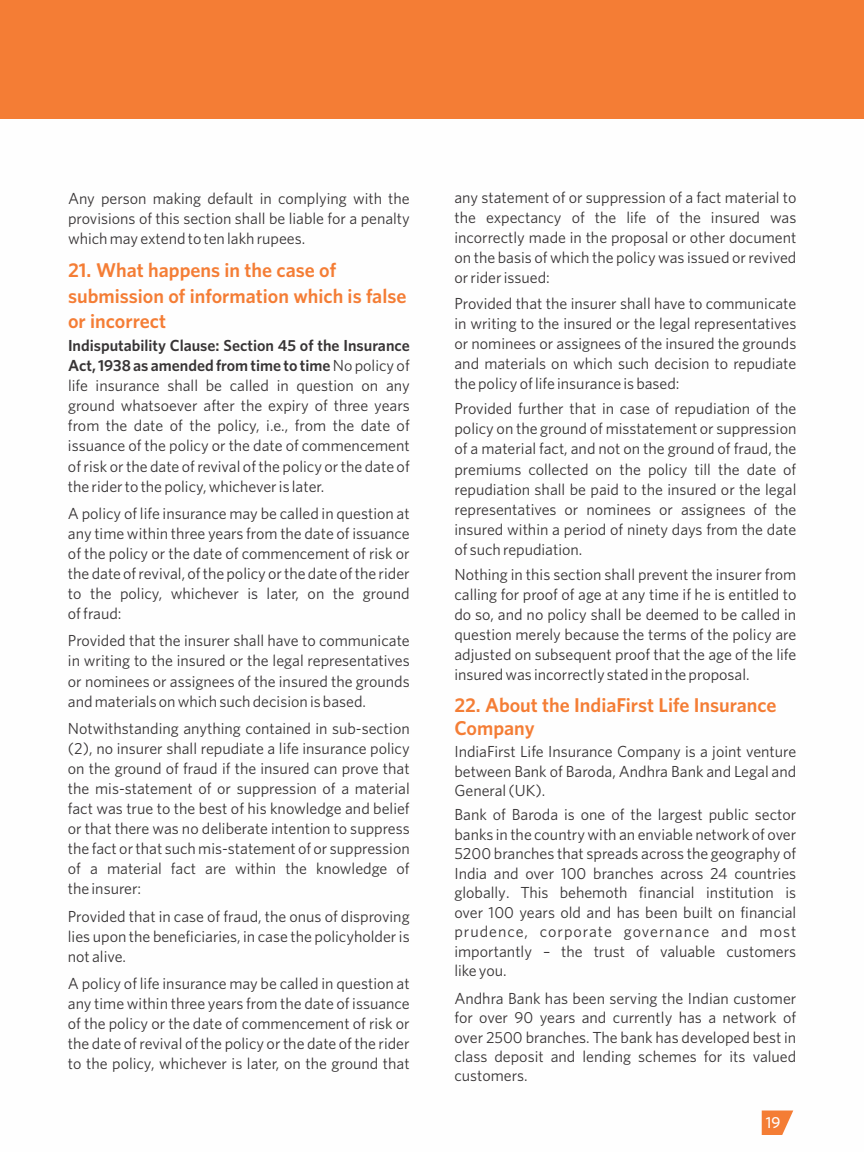
<style>
.page{position:relative;width:864px;height:1152px;background:#fff}
.page>*{position:absolute;margin:0;border:0;box-sizing:border-box;transform-origin:0 0}
.t1{font:600 20px/25.4px "Whitney";color:#f47d35}
.t2{font:16px/20px "Whitney";color:#373435;text-align:justify}
.t3{font:500 16px "Whitney";color:#fefefe}
.s1{font-weight:600}
</style>
<div class="page">
<div style="left:0;top:0;width:864px;height:119px;background:#f47d35"></div>
<svg style="left:762px;top:1111px;width:31px;height:24px"></svg>
<p class="t2" style="left:68px;top:189px;width:343px">Any person making default in complying with the provisions of this section shall be liable for a penalty which may extend to ten lakh rupees.</p>
<p class="t1" style="left:68px;top:259px;width:340px">21. What happens in the case of submission of information which is false or incorrect</p>
<p class="t2" style="left:68px;top:337px;width:343px"><span class="s1">Indisputability Clause: Section 45 of the Insurance Act, 1938 as amended from time to time</span> No policy of life insurance shall be called in question on any ground whatsoever after the expiry of three years from the date of the policy, i.e., from the date of issuance of the policy or the date of commencement of risk or the date of revival of the policy or the date of the rider to the policy, whichever is later.</p>
<p class="t2" style="left:68px;top:505px;width:343px">A policy of life insurance may be called in question at any time within three years from the date of issuance of the policy or the date of commencement of risk or the date of revival, of the policy or the date of the rider to the policy, whichever is later, on the ground of fraud:</p>
<p class="t2" style="left:68px;top:632px;width:343px">Provided that the insurer shall have to communicate in writing to the insured or the legal representatives or nominees or assignees of the insured the grounds and materials on which such decision is based.</p>
<p class="t2" style="left:68px;top:720px;width:343px">Notwithstanding anything contained in sub-section (2), no insurer shall repudiate a life insurance policy on the ground of fraud if the insured can prove that the mis-statement of or suppression of a material fact was true to the best of his knowledge and belief or that there was no deliberate intention to suppress the fact or that such mis-statement of or suppression of a material fact are within the knowledge of the insurer:</p>
<p class="t2" style="left:68px;top:907px;width:343px">Provided that in case of fraud, the onus of disproving lies upon the beneficiaries, in case the policyholder is not alive.</p>
<p class="t2" style="left:68px;top:975px;width:343px">A policy of life insurance may be called in question at any time within three years from the date of issuance of the policy or the date of commencement of risk or the date of revival of the policy or the date of the rider to the policy, whichever is later, on the ground that</p>
<p class="t2" style="left:454px;top:189px;width:343px">any statement of or suppression of a fact material to the expectancy of the life of the insured was incorrectly made in the proposal or other document on the basis of which the policy was issued or revived or rider issued:</p>
<p class="t2" style="left:454px;top:294px;width:343px">Provided that the insurer shall have to communicate in writing to the insured or the legal representatives or nominees or assignees of the insured the grounds and materials on which such decision to repudiate the policy of life insurance is based:</p>
<p class="t2" style="left:454px;top:400px;width:343px">Provided further that in case of repudiation of the policy on the ground of misstatement or suppression of a material fact, and not on the ground of fraud, the premiums collected on the policy till the date of repudiation shall be paid to the insured or the legal representatives or nominees or assignees of the insured within a period of ninety days from the date of such repudiation.</p>
<p class="t2" style="left:454px;top:566px;width:343px">Nothing in this section shall prevent the insurer from calling for proof of age at any time if he is entitled to do so, and no policy shall be deemed to be called in question merely because the terms of the policy are adjusted on subsequent proof that the age of the life insured was incorrectly stated in the proposal.</p>
<p class="t1" style="left:454px;top:695px;width:324px;line-height:23px">22. About the IndiaFirst Life Insurance<br>Company</p>
<p class="t2" style="left:454px;top:744px;width:343px;line-height:19.4px">IndiaFirst Life Insurance Company is a joint venture between Bank of Baroda, Andhra Bank and Legal and General (UK).</p>
<p class="t2" style="left:454px;top:806px;width:344px;line-height:19.4px">Bank of Baroda is one of the largest public sector banks in the country with an enviable network of over 5200 branches that spreads across the geography of India and over 100 branches across 24 countries globally. This behemoth financial institution is over 100 years old and has been built on financial prudence, corporate governance and most importantly – the trust of valuable customers like you.</p>
<p class="t2" style="left:454px;top:990px;width:343px;line-height:19.4px">Andhra Bank has been serving the Indian customer for over 90 years and currently has a network of over 2500 branches. The bank has developed best in class deposit and lending schemes for its valued customers.</p>
<p class="t3" style="left:766px;top:1117px;width:16px">19</p>
</div>
